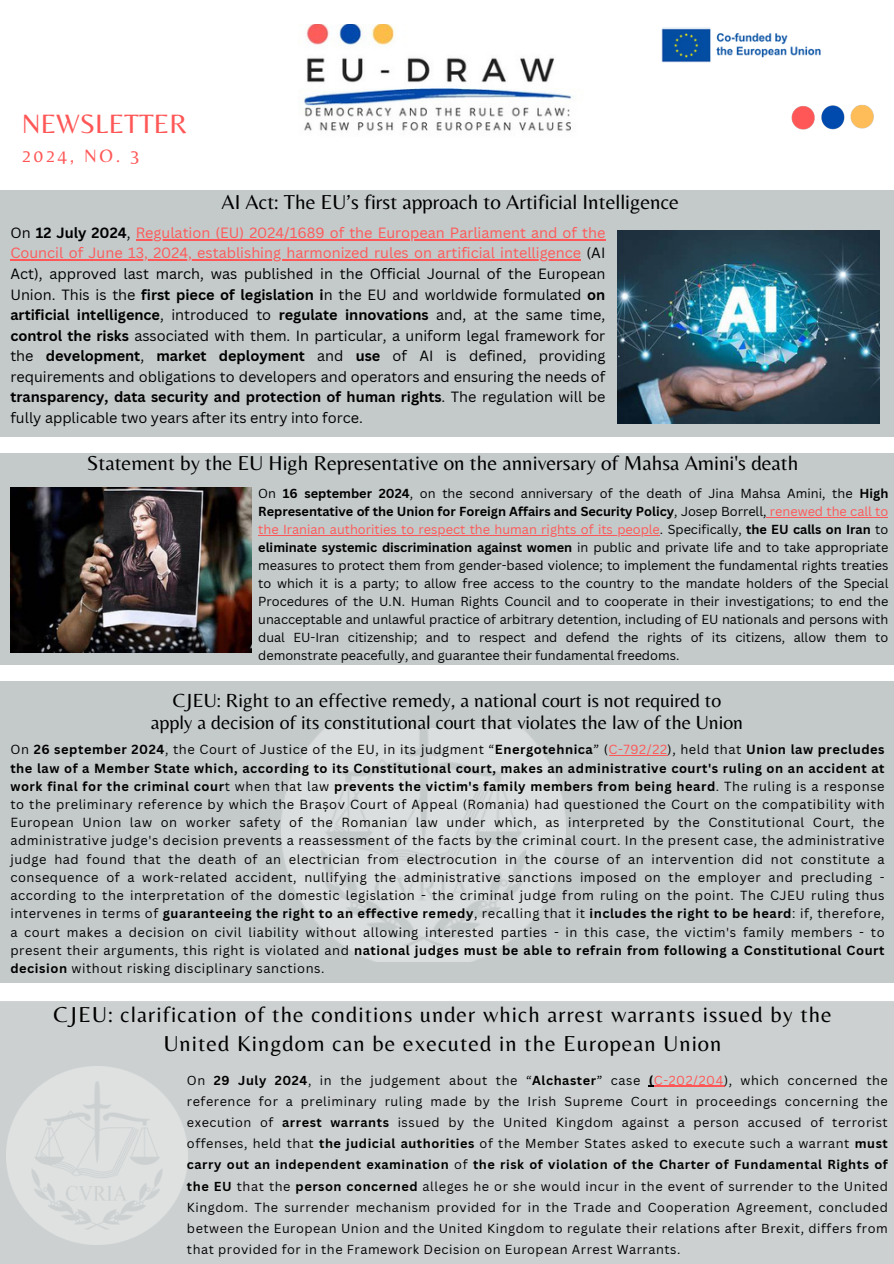
<style>
.page{position:relative;width:894px;height:1264px;background:#fff}
.page>*{position:absolute;margin:0;border:0;box-sizing:border-box;transform-origin:0 0}
.t1{font:27.6px "Belleza";color:#ff5757}
.t2{font:22.5px/29.2px "Belleza";letter-spacing:.045em;color:#000;text-align:center}
.t3{font:21px "Belleza";color:#000}
.t4{font:19.8px/22.5px "Belleza";color:#000;text-align:center}
.t5{font:18.6px "Belleza";letter-spacing:.145em;color:#ff5757}
.t6{font:14.4px/20.5px "Canva Sans";color:#000;text-align:justify}
.t7{font:14.4px "Canva Sans";color:#ff5757}
.t8{font:12.9px/18.3px "Canva Sans";letter-spacing:.045em;color:#000;text-align:justify}
.t9{font:12.75px/21.1px "Canva Sans";letter-spacing:.02em;color:#000;text-align:justify}
.t10{font:700 12.75px/18px "Canva Sans";color:#000}
.s1{color:#000}
.s2{font-weight:700;color:#000}
.s3{color:#ff5757}
.s4{font-weight:700}
.s5{font-weight:400}
.s6{font-weight:400;color:#ff5757}
</style>
<div class="page">
<img style="left:302px;top:24px;width:270px;height:107px">
<img style="left:661px;top:27px;width:160px;height:36px">
<img style="left:791px;top:104px;width:83px;height:26px">
<div style="left:0;top:1001px;width:893px;height:262px;background:#ccd0d0"></div>
<img style="left:7px;top:1066px;width:180px;height:178px">
<div style="left:0;top:681px;width:893px;height:301px;background:#c4c9c9"></div>
<img style="left:281px;top:728px;width:284px;height:233px">
<div style="left:0;top:453px;width:893px;height:211px;background:#c4c9c9"></div>
<div style="left:0;top:191px;width:893px;height:246px;background:#c4c9c9"></div>
<img style="left:10px;top:487px;width:241px;height:166px">
<img style="left:617px;top:231px;width:262px;height:192px">
<hr style="left:136px;top:239px;width:469px;height:1px;background:#ff5757">
<hr style="left:10px;top:259px;width:571px;height:2px;background:#ff5757">
<hr style="left:766px;top:516px;width:122px;height:1px;background:#ff5757">
<hr style="left:258px;top:535px;width:401px;height:1px;background:#ff5757">
<hr style="left:608px;top:755px;width:59px;height:1px;background:#ff5757">
<hr style="left:653px;top:1085px;width:70px;height:1px;background:#ff5757">
<p class="t1" style="left:22px;top:107px;width:167px">NEWSLETTER</p>
<p class="t5" style="left:22px;top:145px;width:119px">2024, NO. 3</p>
<p class="t3" style="left:221px;top:189px;width:459px">AI Act: The EU’s first approach to Artificial Intelligence</p>
<p class="t7" style="left:10px;top:222px;width:596px"><span class="s1">On</span> <span class="s2">12 July 2024</span><span class="s1">,</span> Regulation (EU) 2024/1689 of the European Parliament and of the</p>
<h3 class="t6" style="left:10px;top:242px;width:596px"><span class="s3">Council of June 13, 2024, establishing harmonized rules on artificial intelligence</span> (AI Act), approved last march, was published in the Official Journal of the European Union. This is the <span class="s4">first piece of legislation i</span>n the EU and worldwide formulated <span class="s4">on artificial intelligence</span>, introduced to <span class="s4">regulate innovations</span> and, at the same time, <span class="s4">control the risks</span> associated with them. In particular, a uniform legal framework for the <span class="s4">development</span>, <span class="s4">market deployment</span> and <span class="s4">use</span> of AI is defined, providing requirements and obligations to developers and operators and ensuring the needs of <span class="s4">transparency, data security and protection of human rights</span>. The regulation will be fully applicable two years after its entry into force.</h3>
<p class="t3" style="left:87px;top:450px;width:712px">Statement by the EU High Representative on the anniversary of Mahsa Amini's death</p>
<p class="t10" style="left:258px;top:484px;width:631px"><span class="s5">On</span> 16 september 2024<span class="s5">, on the second anniversary of the death of Jina Mahsa Amini, the</span> High<br>Representative of the Union for Foreign Affairs and Security Policy<span class="s5">, Josep Borrell,</span> <span class="s6">renewed the call to</span></p>
<h2 class="t9" style="left:258px;top:520px;width:631px;line-height:18px"><span class="s3">the Iranian authorities to respect the human rights of its people</span>. Specifically, <span class="s4">the EU calls on Iran</span> to <span class="s4">eliminate systemic discrimination against women</span> in public and private life and to take appropriate measures to protect them from gender-based violence; to implement the fundamental rights treaties to which it is a party; to allow free access to the country to the mandate holders of the Special Procedures of the U.N. Human Rights Council and to cooperate in their investigations; to end the unacceptable and unlawful practice of arbitrary detention, including of EU nationals and persons with dual EU-Iran citizenship; and to respect and defend the rights of its citizens, allow them to demonstrate peacefully, and guarantee their fundamental freedoms.</h2>
<h4 class="t4" style="left:151px;top:688px;width:593px">CJEU: Right to an effective remedy, a national court is not required to apply a decision of its constitutional court that violates the law of the Union</h4>
<p class="t8" style="left:10px;top:740px;width:875px">On <span class="s4">26 september 2024</span>, the Court of Justice of the EU, in its judgment “<span class="s4">Energotehnica</span>” (<span class="s3">C-792/22</span>), held that <span class="s4">Union law precludes the law of a Member State which, according to its Constitutional court, makes an administrative court's ruling on an accident at work final for the criminal cour</span>t when that law <span class="s4">prevents the victim's family members from being heard</span>. The ruling is a response to the preliminary reference by which the Brașov Court of Appeal (Romania) had questioned the Court on the compatibility with European Union law on worker safety of the Romanian law under which, as interpreted by the Constitutional Court, the administrative judge's decision prevents a reassessment of the facts by the criminal court. In the present case, the administrative judge had found that the death of an electrician from electrocution in the course of an intervention did not constitute a consequence of a work-related accident, nullifying the administrative sanctions imposed on the employer and precluding - according to the interpretation of the domestic legislation - the criminal judge from ruling on the point. The CJEU ruling thus intervenes in terms of <span class="s4">guaranteeing the right to an effective remedy</span>, recalling that it <span class="s4">includes the right to be heard</span>: if, therefore, a court makes a decision on civil liability without allowing interested parties - in this case, the victim's family members - to present their arguments, this right is violated and <span class="s4">national judges must be able to refrain from following a Constitutional Court decision</span> without risking disciplinary sanctions.</p>
<h2 class="t2" style="left:53px;top:998px;width:779px">CJEU: clarification of the conditions under which arrest warrants issued by the<br>United Kingdom can be executed in the European Union</h2>
<p class="t9" style="left:187px;top:1069px;width:702px">On <span class="s4">29 July 2024</span>, in the judgement about the “<span class="s4">Alchaster</span>” case <span class="s4">(</span><span class="s3">C-202/204</span>), which concerned the reference for a preliminary ruling made by the Irish Supreme Court in proceedings concerning the execution of <span class="s4">arrest warrants</span> issued by the United Kingdom against a person accused of terrorist offenses, held that <span class="s4">the judicial authorities</span> of the Member States asked to execute such a warrant <span class="s4">must carry out an independent examination</span> of <span class="s4">the risk of violation of the Charter of Fundamental Rights of the EU</span> that the <span class="s4">person concerned</span> alleges he or she would incur in the event of surrender to the United Kingdom. The surrender mechanism provided for in the Trade and Cooperation Agreement, concluded between the European Union and the United Kingdom to regulate their relations after Brexit, differs from that provided for in the Framework Decision on European Arrest Warrants.</p>
</div>
